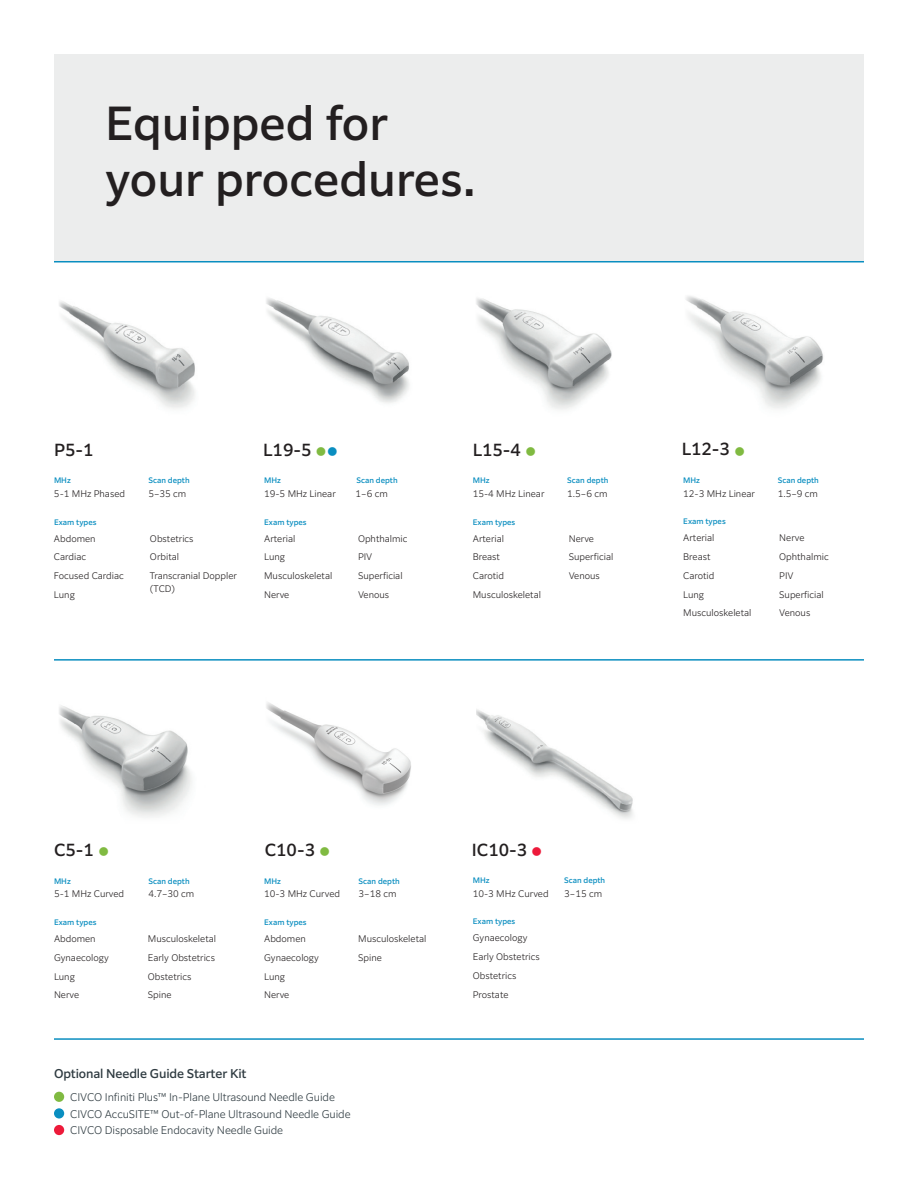
<style>
.page{position:relative;width:918px;height:1188px;background:#fff}
.page>*{position:absolute;margin:0;border:0;box-sizing:border-box;transform-origin:0 0}
.t1{font:500 45px/55.5px "Clarimo UDPE";color:#231f20}
.t2{font:500 16.5px "Clarimo UDPE";color:#231f20}
.t3{font:500 12px "Clarimo UDPE";letter-spacing:-.01em;color:#2f3b41}
.t4{font:300 10.5px/16.5px "Clarimo UDPE";letter-spacing:-.01em;color:#2f3b41}
.Smaller_section_body{font:300 9px/12.8px "Clarimo UDPE";color:#231f20}
.Small_label{font:500 7.5px "Clarimo UDPE";color:#0a8ec0}
.s1{color:#80ba41}
.s2{color:#0a8ec0}
.s3{color:#ed1a3a}
</style>
<div class="page">
<div style="left:54px;top:54px;width:810px;height:208px;background:#eceded"></div>
<img style="left:59px;top:705px;width:133px;height:113px">
<img style="left:266px;top:298px;width:143px;height:105px">
<img style="left:686px;top:296px;width:137px;height:113px">
<img style="left:476px;top:298px;width:136px;height:112px">
<img style="left:59px;top:301px;width:136px;height:108px">
<hr style="left:54px;top:659px;width:810px;height:2px;background:#0a8ec0">
<hr style="left:54px;top:261px;width:810px;height:1px;background:#0a8ec0">
<hr style="left:54px;top:1038px;width:810px;height:2px;background:#0a8ec0">
<img style="left:266px;top:702px;width:145px;height:104px">
<img style="left:477px;top:709px;width:156px;height:110px">
<div style="left:54px;top:1092px;width:10px;height:10px;background:#80ba41;border-radius:50%"></div>
<div style="left:54px;top:1108px;width:10px;height:11px;background:#0a8ec0;border-radius:50%"></div>
<div style="left:54px;top:1125px;width:10px;height:10px;background:#ed1a3a;border-radius:50%"></div>
<h1 class="t1" style="left:105px;top:92px;width:373px">Equipped for your procedures.</h1>
<h2 class="t2" style="left:54px;top:436px;width:41px">P5-1</h2>
<p class="Small_label" style="left:54px;top:474px;width:18px">MHz</p>
<h2 class="t2" style="left:263px;top:436px;width:76px">L19-5 <span class="s1">●</span><span class="s2">●</span></h2>
<p class="Small_label" style="left:148px;top:474px;width:43px">Scan depth</p>
<p class="Small_label" style="left:264px;top:474px;width:18px">MHz</p>
<h2 class="t2" style="left:473px;top:436px;width:65px">L15-4 <span class="s1">●</span></h2>
<p class="Small_label" style="left:357px;top:474px;width:43px">Scan depth</p>
<p class="Small_label" style="left:473px;top:474px;width:18px">MHz</p>
<h2 class="t2" style="left:682px;top:436px;width:65px">L12-3 <span class="s1">●</span></h2>
<p class="Small_label" style="left:567px;top:474px;width:43px">Scan depth</p>
<p class="Small_label" style="left:683px;top:474px;width:18px">MHz</p>
<p class="Small_label" style="left:778px;top:474px;width:43px">Scan depth</p>
<p class="Smaller_section_body" style="left:54px;top:487px;width:73px">5-1 MHz Phased</p>
<p class="Smaller_section_body" style="left:148px;top:487px;width:39px">5–35 cm</p>
<p class="Small_label" style="left:54px;top:516px;width:44px">Exam types</p>
<p class="Smaller_section_body" style="left:54px;top:531px;width:43px">Abdomen</p>
<p class="Smaller_section_body" style="left:54px;top:550px;width:34px">Cardiac</p>
<p class="Smaller_section_body" style="left:54px;top:569px;width:71px">Focused Cardiac</p>
<p class="Smaller_section_body" style="left:54px;top:588px;width:22px">Lung</p>
<p class="Smaller_section_body" style="left:150px;top:531px;width:45px">Obstetrics</p>
<p class="Smaller_section_body" style="left:150px;top:550px;width:31px">Orbital</p>
<p class="Smaller_section_body" style="left:150px;top:569px;width:89px">Transcranial Doppler (TCD)</p>
<p class="Smaller_section_body" style="left:264px;top:487px;width:73px">19-5 MHz Linear</p>
<p class="Smaller_section_body" style="left:356px;top:487px;width:34px">1–6 cm</p>
<p class="Small_label" style="left:264px;top:516px;width:44px">Exam types</p>
<p class="Smaller_section_body" style="left:264px;top:531px;width:33px">Arterial</p>
<p class="Smaller_section_body" style="left:264px;top:550px;width:22px">Lung</p>
<p class="Smaller_section_body" style="left:264px;top:569px;width:70px">Musculoskeletal</p>
<p class="Smaller_section_body" style="left:264px;top:588px;width:27px">Nerve</p>
<p class="Smaller_section_body" style="left:358px;top:531px;width:51px">Ophthalmic</p>
<p class="Smaller_section_body" style="left:358px;top:550px;width:16px">PIV</p>
<p class="Smaller_section_body" style="left:358px;top:569px;width:46px">Superficial</p>
<p class="Smaller_section_body" style="left:358px;top:588px;width:33px">Venous</p>
<p class="Smaller_section_body" style="left:473px;top:487px;width:73px">15-4 MHz Linear</p>
<p class="Smaller_section_body" style="left:567px;top:487px;width:42px">1.5–6 cm</p>
<p class="Small_label" style="left:473px;top:516px;width:44px">Exam types</p>
<p class="Smaller_section_body" style="left:473px;top:531px;width:33px">Arterial</p>
<p class="Smaller_section_body" style="left:473px;top:550px;width:29px">Breast</p>
<p class="Smaller_section_body" style="left:473px;top:569px;width:33px">Carotid</p>
<p class="Smaller_section_body" style="left:473px;top:588px;width:70px">Musculoskeletal</p>
<p class="Smaller_section_body" style="left:569px;top:531px;width:27px">Nerve</p>
<p class="Smaller_section_body" style="left:569px;top:550px;width:46px">Superficial</p>
<p class="Smaller_section_body" style="left:569px;top:569px;width:33px">Venous</p>
<p class="Smaller_section_body" style="left:683px;top:486px;width:73px">12-3 MHz Linear</p>
<p class="Smaller_section_body" style="left:778px;top:486px;width:42px">1.5–9 cm</p>
<p class="Small_label" style="left:683px;top:516px;width:44px">Exam types</p>
<p class="Smaller_section_body" style="left:683px;top:531px;width:33px">Arterial</p>
<p class="Smaller_section_body" style="left:683px;top:550px;width:29px">Breast</p>
<p class="Smaller_section_body" style="left:683px;top:568px;width:33px">Carotid</p>
<p class="Smaller_section_body" style="left:683px;top:587px;width:22px">Lung</p>
<p class="Smaller_section_body" style="left:683px;top:606px;width:70px">Musculoskeletal</p>
<p class="Smaller_section_body" style="left:779px;top:531px;width:27px">Nerve</p>
<p class="Smaller_section_body" style="left:779px;top:550px;width:51px">Ophthalmic</p>
<p class="Smaller_section_body" style="left:779px;top:568px;width:16px">PIV</p>
<p class="Smaller_section_body" style="left:779px;top:587px;width:46px">Superficial</p>
<p class="Smaller_section_body" style="left:779px;top:606px;width:33px">Venous</p>
<h2 class="t2" style="left:54px;top:836px;width:57px">C5-1 <span class="s1">●</span></h2>
<p class="Small_label" style="left:54px;top:875px;width:18px">MHz</p>
<h2 class="t2" style="left:265px;top:836px;width:67px">C10-3 <span class="s1">●</span></h2>
<p class="Small_label" style="left:148px;top:875px;width:43px">Scan depth</p>
<p class="Small_label" style="left:264px;top:875px;width:18px">MHz</p>
<p class="Small_label" style="left:359px;top:875px;width:43px">Scan depth</p>
<p class="Smaller_section_body" style="left:54px;top:887px;width:72px">5-1 MHz Curved</p>
<p class="Smaller_section_body" style="left:148px;top:887px;width:47px">4.7–30 cm</p>
<p class="Small_label" style="left:54px;top:916px;width:44px">Exam types</p>
<p class="Smaller_section_body" style="left:54px;top:932px;width:43px">Abdomen</p>
<p class="Smaller_section_body" style="left:54px;top:950px;width:56px">Gynaecology</p>
<p class="Smaller_section_body" style="left:54px;top:969px;width:22px">Lung</p>
<p class="Smaller_section_body" style="left:54px;top:988px;width:27px">Nerve</p>
<p class="Smaller_section_body" style="left:148px;top:932px;width:70px">Musculoskeletal</p>
<p class="Smaller_section_body" style="left:148px;top:950px;width:69px">Early Obstetrics</p>
<p class="Smaller_section_body" style="left:148px;top:969px;width:45px">Obstetrics</p>
<p class="Smaller_section_body" style="left:148px;top:988px;width:25px">Spine</p>
<p class="Smaller_section_body" style="left:264px;top:887px;width:77px">10-3 MHz Curved</p>
<p class="Smaller_section_body" style="left:359px;top:887px;width:39px">3–18 cm</p>
<p class="Small_label" style="left:264px;top:916px;width:44px">Exam types</p>
<p class="Smaller_section_body" style="left:264px;top:932px;width:43px">Abdomen</p>
<p class="Smaller_section_body" style="left:264px;top:950px;width:56px">Gynaecology</p>
<p class="Smaller_section_body" style="left:264px;top:969px;width:22px">Lung</p>
<p class="Smaller_section_body" style="left:264px;top:988px;width:27px">Nerve</p>
<p class="Smaller_section_body" style="left:358px;top:932px;width:70px">Musculoskeletal</p>
<p class="Smaller_section_body" style="left:358px;top:950px;width:25px">Spine</p>
<p class="t3" style="left:54px;top:1064px;width:194px">Optional Needle Guide Starter Kit</p>
<p class="t4" style="left:70px;top:1088px;width:282px">CIVCO Infiniti Plus™ In-Plane Ultrasound Needle Guide<br>CIVCO AccuSITE™ Out-of-Plane Ultrasound Needle Guide<br>CIVCO Disposable Endocavity Needle Guide</p>
<h2 class="t2" style="left:472px;top:836px;width:72px">IC10-3 <span class="s3">●</span></h2>
<p class="Small_label" style="left:473px;top:874px;width:18px">MHz</p>
<p class="Small_label" style="left:564px;top:874px;width:43px">Scan depth</p>
<p class="Smaller_section_body" style="left:473px;top:886px;width:77px">10-3 MHz Curved</p>
<p class="Smaller_section_body" style="left:564px;top:886px;width:39px">3–15 cm</p>
<p class="Small_label" style="left:473px;top:916px;width:44px">Exam types</p>
<p class="Smaller_section_body" style="left:473px;top:931px;width:56px">Gynaecology</p>
<p class="Smaller_section_body" style="left:473px;top:950px;width:69px">Early Obstetrics</p>
<p class="Smaller_section_body" style="left:473px;top:969px;width:45px">Obstetrics</p>
<p class="Smaller_section_body" style="left:473px;top:987px;width:37px">Prostate</p>
</div>
